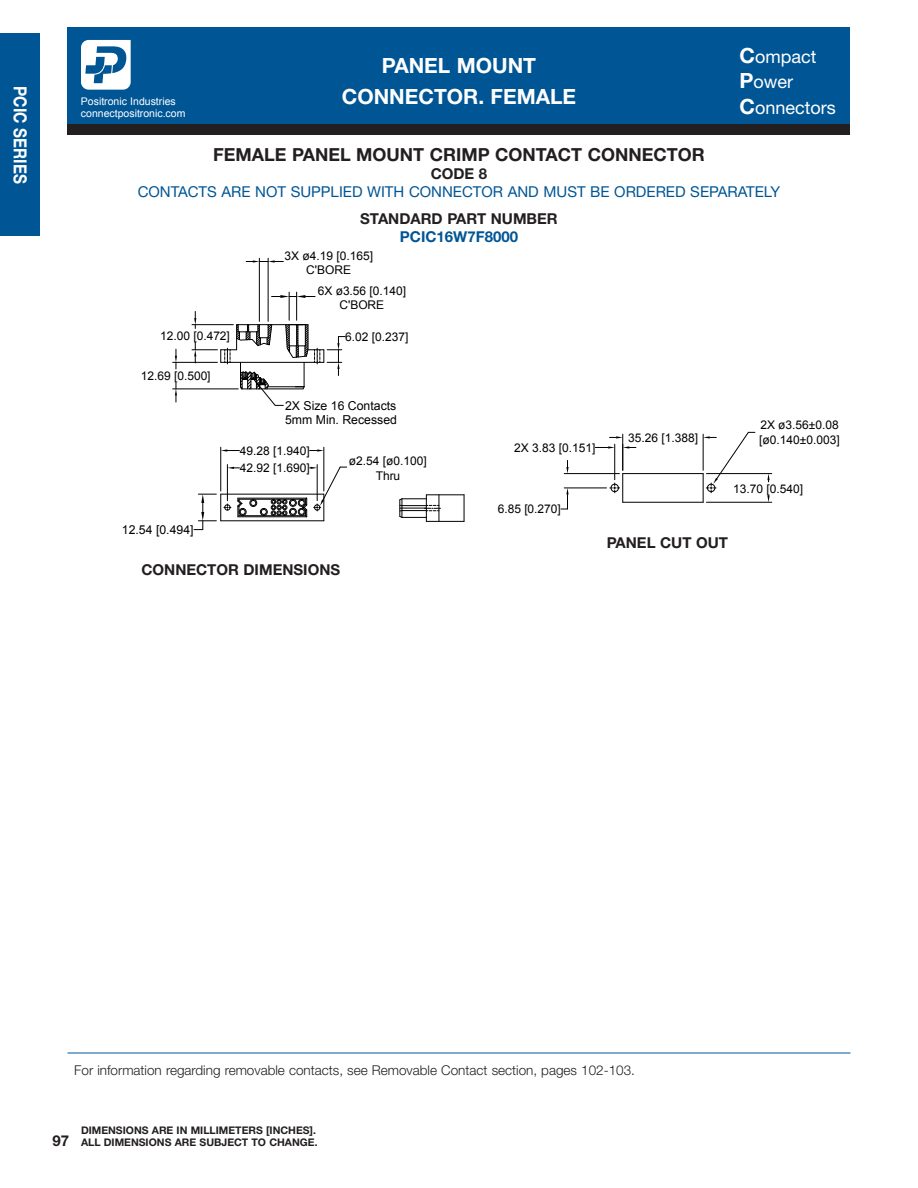
<style>
.page{position:relative;width:918px;height:1188px;background:#fff}
.page>*{position:absolute;margin:0;border:0;box-sizing:border-box;transform-origin:0 0}
.t1{font:700 21px/30px "Helvetica Neue LT Std";color:#fff;text-align:center}
.t2{font:700 18px "Helvetica Neue LT Std";color:#231f20}
.t3{font:18px/25.5px "Helvetica Neue LT Std";color:#fff}
.t4{font:700 18px "Helvetica Neue LT Std";color:#fff;scale:.85 1}
.t5{font:15px "Helvetica Neue LT Std";color:#005595}
.t6{font:700 15px "Helvetica Neue LT Std";color:#231f20}
.t7{font:700 15px "Helvetica Neue LT Std";color:#005595}
.t8{font:300 13.5px "Helvetica Neue LT Std";color:#231f20}
.t9{font:12.3px/14.7px "Arial";color:#000}
.t10{font:12px/14.2px "Arial";color:#000;text-align:center}
.t11{font:700 10.5px/12px "Helvetica Neue LT Std";color:#231f20}
.t12{font:10.5px/12px "Arial";color:#fff}
.s1{font-weight:700;font-size:21px}
</style>
<div class="page">
<div style="left:68px;top:27px;width:782px;height:101px;background:#005595"></div>
<div style="left:0;top:34px;width:40px;height:202px;background:#005595"></div>
<div style="left:68px;top:125px;width:782px;height:10px;background:#231f20"></div>
<svg style="left:81px;top:40px;width:50px;height:50px"></svg>
<hr style="left:238px;top:517px;width:69px;height:1px;background:#000">
<hr style="left:238px;top:498px;width:69px;height:1px;background:#000">
<hr style="left:239px;top:499px;width:67px;height:1px;background:#000">
<hr style="left:239px;top:515px;width:67px;height:1px;background:#000">
<hr style="left:221px;top:521px;width:103px;height:1px;background:#000">
<hr style="left:221px;top:494px;width:103px;height:1px;background:#000">
<div style="left:239px;top:508px;width:7px;height:8px;border:1px solid #000;border-radius:50%"></div>
<svg style="left:237px;top:498px;width:8px;height:19px"></svg>
<div style="left:250px;top:499px;width:7px;height:8px;border:1px solid #000;border-radius:50%"></div>
<hr style="left:426px;top:495px;width:38px;height:1px;background:#000">
<hr style="left:426px;top:521px;width:38px;height:1px;background:#000">
<svg style="left:464px;top:495px;width:1px;height:26px"></svg>
<hr style="left:623px;top:502px;width:80px;height:1px;background:#000">
<hr style="left:623px;top:473px;width:80px;height:1px;background:#000">
<hr style="left:173px;top:362px;width:44px;height:1px;background:#000">
<hr style="left:173px;top:389px;width:65px;height:1px;background:#000">
<svg style="left:175px;top:349px;width:2px;height:20px"></svg>
<svg style="left:175px;top:383px;width:2px;height:19px"></svg>
<hr style="left:221px;top:447px;width:1px;height:44px;background:#000">
<hr style="left:324px;top:447px;width:1px;height:44px;background:#000">
<svg style="left:221px;top:449px;width:18px;height:3px"></svg>
<svg style="left:310px;top:449px;width:14px;height:3px"></svg>
<hr style="left:227px;top:465px;width:1px;height:36px;background:#000">
<hr style="left:317px;top:465px;width:1px;height:36px;background:#000">
<svg style="left:227px;top:467px;width:12px;height:2px"></svg>
<hr style="left:622px;top:434px;width:1px;height:36px;background:#000">
<hr style="left:706px;top:473px;width:66px;height:1px;background:#000">
<hr style="left:706px;top:502px;width:66px;height:1px;background:#000">
<svg style="left:767px;top:474px;width:3px;height:8px"></svg>
<svg style="left:767px;top:496px;width:3px;height:6px"></svg>
<hr style="left:564px;top:473px;width:55px;height:1px;background:#000">
<hr style="left:564px;top:488px;width:43px;height:1px;background:#000">
<svg style="left:566px;top:460px;width:3px;height:14px"></svg>
<svg style="left:561px;top:488px;width:8px;height:22px"></svg>
<svg style="left:595px;top:436px;width:41px;height:66px"></svg>
<svg style="left:194px;top:494px;width:37px;height:36px"></svg>
<svg style="left:399px;top:495px;width:42px;height:26px"></svg>
<svg style="left:251px;top:467px;width:96px;height:54px"></svg>
<svg style="left:192px;top:292px;width:153px;height:114px"></svg>
<hr style="left:268px;top:258px;width:1px;height:63px;background:#000">
<hr style="left:259px;top:258px;width:1px;height:63px;background:#000">
<svg style="left:246px;top:260px;width:37px;height:3px"></svg>
<svg style="left:703px;top:432px;width:52px;height:70px"></svg>
<hr style="left:68px;top:1053px;width:782px;height:1px;background:#005595">
<h2 class="t3" style="left:740px;top:44px;width:98px"><span class="s1">C</span>ompact<br><span class="s1">P</span>ower<br><span class="s1">C</span>onnectors</h2>
<h1 class="t1" style="left:342px;top:51px;width:236px">PANEL MOUNT<br>CONNECTOR. FEMALE</h1>
<h2 class="t4" style="left:31px;top:86px;width:116px;rotate:90deg">PCIC SERIES</h2>
<p class="t12" style="left:81px;top:96px;width:106px">Positronic Industries connectpositronic.com</p>
<h2 class="t2" style="left:213px;top:144px;width:493px">FEMALE PANEL MOUNT CRIMP CONTACT CONNECTOR</h2>
<p class="t6" style="left:431px;top:165px;width:58px">CODE 8</p>
<p class="t5" style="left:138px;top:183px;width:644px">CONTACTS ARE NOT SUPPLIED WITH CONNECTOR AND MUST BE ORDERED SEPARATELY</p>
<p class="t6" style="left:360px;top:210px;width:199px">STANDARD PART NUMBER</p>
<p class="t7" style="left:400px;top:228px;width:120px">PCIC16W7F8000</p>
<p class="t10" style="left:284px;top:249px;width:90px">3X ø4.19 [0.165]<br>C'BORE</p>
<p class="t10" style="left:318px;top:284px;width:90px">6X ø3.56 [0.140]<br>C'BORE</p>
<p class="t10" style="left:160px;top:328px;width:71px">12.00 [0.472]</p>
<p class="t10" style="left:345px;top:330px;width:65px">6.02 [0.237]</p>
<p class="t10" style="left:141px;top:369px;width:71px">12.69 [0.500]</p>
<p class="t9" style="left:285px;top:398px;width:113px">2X Size 16 Contacts<br>5mm Min. Recessed</p>
<p class="t10" style="left:240px;top:442px;width:71px;line-height:17.4px;text-align:left">49.28 [1.940]<br>42.92 [1.690]</p>
<p class="t10" style="left:349px;top:454px;width:79px">ø2.54 [ø0.100]<br>Thru</p>
<p class="t9" style="left:122px;top:522px;width:73px">12.54 [0.494]</p>
<p class="t6" style="left:141px;top:560px;width:200px">CONNECTOR DIMENSIONS</p>
<p class="t10" style="left:514px;top:441px;width:83px">2X 3.83 [0.151]</p>
<p class="t10" style="left:498px;top:502px;width:65px">6.85 [0.270]</p>
<p class="t10" style="left:628px;top:431px;width:71px">35.26 [1.388]</p>
<p class="t10" style="left:759px;top:418px;width:82px;text-align:left">2X ø3.56±0.08 [ø0.140±0.003]</p>
<p class="t10" style="left:733px;top:482px;width:71px">13.70 [0.540]</p>
<p class="t6" style="left:607px;top:534px;width:123px">PANEL CUT OUT</p>
<p class="t8" style="left:74px;top:1062px;width:562px">For information regarding removable contacts, see Removable Contact section, pages 102-103.</p>
<p class="t6" style="left:52px;top:1131px;width:18px">97</p>
<p class="t11" style="left:81px;top:1124px;width:238px">DIMENSIONS ARE IN MILLIMETERS [INCHES].<br>ALL DIMENSIONS ARE SUBJECT TO CHANGE.</p>
</div>
